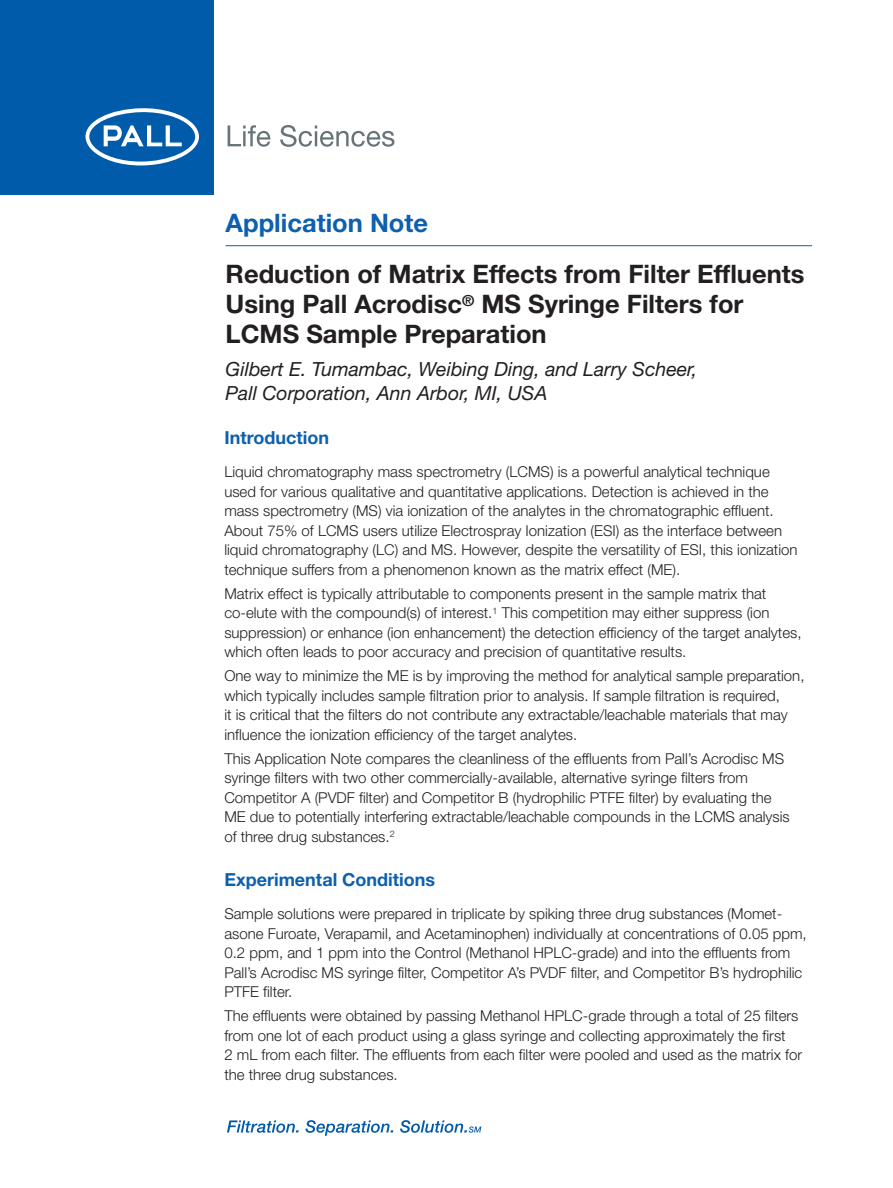
<style>
.page{position:relative;width:893px;height:1188px;background:#fff}
.page>*{position:absolute;margin:0;border:0;box-sizing:border-box;transform-origin:0 0}
.t1{font:700 25.5px/30px "Helvetica Neue LT Std";color:#231f20}
.t2{font:700 25.5px "Helvetica Neue LT Std";color:#0d60ae}
.t3{font:italic 19.5px/24px "Helvetica Neue LT Std";color:#231f20}
.t4{font:700 18px "Helvetica Neue LT Std";color:#0d60ae}
.t5{font:300 15px/19.5px "Helvetica Neue LT Std";color:#231f20}
</style>
<div class="page">
<svg style="left:227px;top:1120px;width:72px;height:13px"></svg>
<svg style="left:305px;top:1120px;width:88px;height:16px"></svg>
<svg style="left:400px;top:1120px;width:81px;height:13px"></svg>
<hr style="left:226px;top:245px;width:586px;height:1px;background:#0d60ae">
<div style="left:0;top:0;width:213px;height:195px;background:#015bab"></div>
<svg style="left:86px;top:108px;width:113px;height:57px"></svg>
<svg style="left:228px;top:125px;width:42px;height:22px"></svg>
<svg style="left:280px;top:125px;width:114px;height:22px"></svg>
<h1 class="t2" style="left:226px;top:214px;width:204px">Application Note</h1>
<h1 class="t1" style="left:226px;top:261px;width:580px">Reduction of Matrix Effects from Filter Effluents<br>Using Pall Acrodisc<sup>®</sup> MS Syringe Filters for<br>LCMS Sample Preparation</h1>
<h2 class="t3" style="left:226px;top:359px;width:473px">Gilbert E. Tumambac, Weibing Ding, and Larry Scheer,<br>Pall Corporation, Ann Arbor, MI, USA</h2>
<p class="t4" style="left:224px;top:431px;width:106px">Introduction</p>
<p class="t5" style="left:224px;top:463px;width:575px">Liquid chromatography mass spectrometry (LCMS) is a powerful analytical technique used for various qualitative and quantitative applications. Detection is achieved in the mass spectrometry (MS) via ionization of the analytes in the chromatographic effluent.<br>About 75% of LCMS users utilize Electrospray Ionization (ESI) as the interface between liquid chromatography (LC) and MS. However, despite the versatility of ESI, this ionization technique suffers from a phenomenon known as the matrix effect (ME).</p>
<p class="t5" style="left:224px;top:585px;width:579px">Matrix effect is typically attributable to components present in the sample matrix that co-elute with the compound(s) of interest.<sup>1</sup> This competition may either suppress (ion suppression) or enhance (ion enhancement) the detection efficiency of the target analytes, which often leads to poor accuracy and precision of quantitative results.</p>
<p class="t5" style="left:224px;top:667px;width:582px">One way to minimize the ME is by improving the method for analytical sample preparation, which typically includes sample filtration prior to analysis. If sample filtration is required,<br>it is critical that the filters do not contribute any extractable/leachable materials that may influence the ionization efficiency of the target analytes.</p>
<p class="t5" style="left:224px;top:750px;width:567px">This Application Note compares the cleanliness of the effluents from Pall’s Acrodisc MS syringe filters with two other commercially-available, alternative syringe filters from Competitor A (PVDF filter) and Competitor B (hydrophilic PTFE filter) by evaluating the ME due to potentially interfering extractable/leachable compounds in the LCMS analysis of three drug substances.<sup>2</sup></p>
<p class="t4" style="left:224px;top:874px;width:212px">Experimental Conditions</p>
<p class="t5" style="left:224px;top:906px;width:584px">Sample solutions were prepared in triplicate by spiking three drug substances (Momet&shy;asone Furoate, Verapamil, and Acetaminophen) individually at concentrations of 0.05 ppm, 0.2 ppm, and 1 ppm into the Control (Methanol HPLC-grade) and into the effluents from Pall’s Acrodisc MS syringe filter, Competitor A’s PVDF filter, and Competitor B’s hydrophilic PTFE filter.</p>
<p class="t5" style="left:224px;top:1008px;width:579px">The effluents were obtained by passing Methanol HPLC-grade through a total of 25 filters from one lot of each product using a glass syringe and collecting approximately the first<br>2 mL from each filter. The effluents from each filter were pooled and used as the matrix for the three drug substances.</p>
</div>
